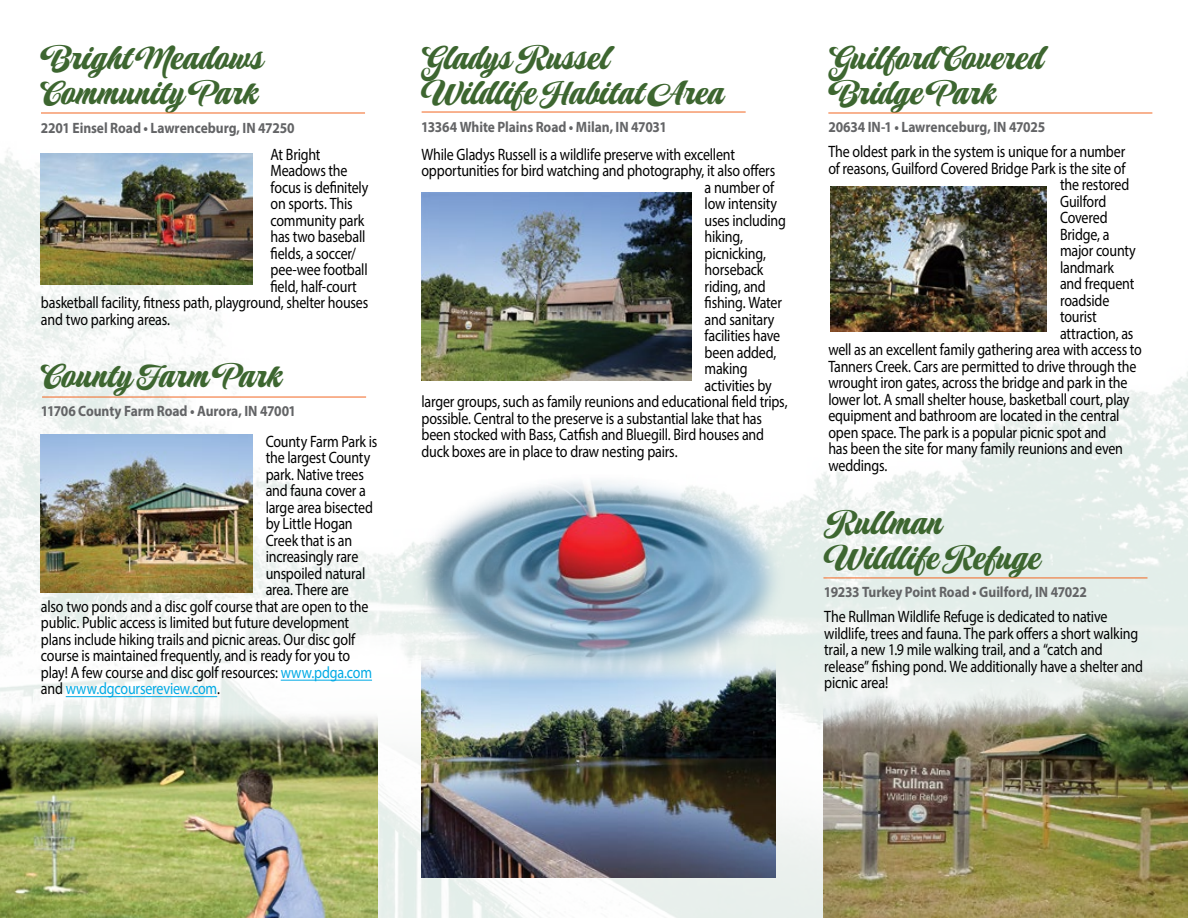
<style>
.page{position:relative;width:1188px;height:918px;background:#fff}
.page>*{position:absolute;margin:0;border:0;box-sizing:border-box;transform-origin:0 0}
.t1{font:37.5px/34.5px "Praise Pro";letter-spacing:-.005em;color:#3d6630}
.t2{font:16.5px/16.5px "Myriad Pro";letter-spacing:-.015em;color:#000;scale:.85 1}
.t3{font:16.5px "Myriad Pro";letter-spacing:-.01em;color:#00aae5;scale:.85 1}
.t4{font:700 15px "Myriad Pro";letter-spacing:-.005em;color:#636466;scale:.9 1}
.s1{color:#00aae5}
.s2{color:#000}
</style>
<div class="page">
<img style="left:0;top:150px;width:1188px;height:768px">
<img style="left:421px;top:706px;width:354px;height:171px">
<img style="left:41px;top:153px;width:212px;height:131px">
<img style="left:823px;top:656px;width:365px;height:262px">
<img style="left:831px;top:187px;width:216px;height:145px">
<hr style="left:41px;top:113px;width:324px;height:1px;background:#f26722">
<hr style="left:281px;top:680px;width:91px;height:1px;background:#00aae5">
<hr style="left:66px;top:696px;width:151px;height:1px;background:#00aae5">
<img style="left:40px;top:435px;width:212px;height:157px">
<hr style="left:42px;top:397px;width:324px;height:1px;background:#f26722">
<hr style="left:828px;top:113px;width:324px;height:1px;background:#f26722">
<hr style="left:823px;top:578px;width:324px;height:1px;background:#f26722">
<hr style="left:422px;top:112px;width:324px;height:1px;background:#f26722">
<img style="left:0;top:711px;width:378px;height:207px">
<img style="left:421px;top:193px;width:270px;height:187px">
<img style="left:391px;top:451px;width:432px;height:255px">
<img style="left:499px;top:500px;width:216px;height:145px">
<h1 class="t1" style="left:41px;top:45px;width:223px">Bright Meadows<br>Community Park</h1>
<h1 class="t1" style="left:421px;top:45px;width:303px">Gladys Russel<br>Wildlife Habitat Area</h1>
<p class="t4" style="left:421px;top:117px;width:275px">13364 White Plains Road • Milan, IN 47031</p>
<p class="t2" style="left:270px;top:146px;width:60px">At Bright</p>
<p class="t2" style="left:270px;top:162px;width:92px">Meadows the</p>
<p class="t2" style="left:270px;top:179px;width:117px">focus is definitely</p>
<p class="t2" style="left:270px;top:195px;width:98px">on sports. This</p>
<p class="t2" style="left:270px;top:212px;width:112px">community park</p>
<p class="t2" style="left:270px;top:228px;width:113px">has two baseball</p>
<p class="t2" style="left:270px;top:245px;width:102px">fields, a soccer/</p>
<p class="t2" style="left:270px;top:261px;width:116px">pee-wee football</p>
<p class="t2" style="left:270px;top:278px;width:103px">field, half-court</p>
<p class="t2" style="left:41px;top:294px;width:387px">basketball facility, fitness path, playground, shelter houses</p>
<p class="t2" style="left:41px;top:311px;width:153px">and two parking areas.</p>
<p class="t4" style="left:41px;top:118px;width:283px">2201 Einsel Road • Lawrenceburg, IN 47250</p>
<p class="t2" style="left:421px;top:146px;width:370px">While Gladys Russell is a wildlife preserve with excellent</p>
<p class="t2" style="left:421px;top:162px;width:418px">opportunities for bird watching and photography, it also offers</p>
<p class="t2" style="left:705px;top:179px;width:83px">a number of</p>
<p class="t2" style="left:705px;top:195px;width:87px">low intensity</p>
<p class="t2" style="left:705px;top:212px;width:97px">uses including</p>
<p class="t2" style="left:705px;top:228px;width:47px">hiking,</p>
<p class="t2" style="left:705px;top:245px;width:74px">picnicking,</p>
<p class="t2" style="left:705px;top:261px;width:71px">horseback</p>
<p class="t2" style="left:705px;top:278px;width:73px">riding, and</p>
<p class="t2" style="left:705px;top:294px;width:93px">fishing. Water</p>
<p class="t2" style="left:705px;top:311px;width:84px">and sanitary</p>
<p class="t2" style="left:705px;top:327px;width:90px">facilities have</p>
<p class="t2" style="left:705px;top:344px;width:86px">been added,</p>
<p class="t2" style="left:705px;top:360px;width:52px">making</p>
<p class="t2" style="left:705px;top:377px;width:80px">activities by</p>
<p class="t2" style="left:421px;top:393px;width:432px">larger groups, such as family reunions and educational field trips,</p>
<p class="t2" style="left:421px;top:410px;width:402px">possible. Central to the preserve is a substantial lake that has</p>
<p class="t2" style="left:421px;top:426px;width:405px">been stocked with Bass, Catfish and Bluegill. Bird houses and</p>
<p class="t2" style="left:421px;top:443px;width:303px">duck boxes are in place to draw nesting pairs.</p>
<h1 class="t1" style="left:41px;top:363px;width:241px">County Farm Park</h1>
<p class="t4" style="left:41px;top:401px;width:285px">11706 County Farm Road • Aurora, IN 47001</p>
<p class="t2" style="left:266px;top:433px;width:133px">County Farm Park is</p>
<p class="t2" style="left:266px;top:449px;width:125px">the largest County</p>
<p class="t2" style="left:266px;top:466px;width:117px">park. Native trees</p>
<p class="t2" style="left:266px;top:482px;width:120px">and fauna cover a</p>
<p class="t2" style="left:266px;top:499px;width:128px">large area bisected</p>
<p class="t2" style="left:266px;top:515px;width:104px">by Little Hogan</p>
<p class="t2" style="left:266px;top:532px;width:103px">Creek that is an</p>
<p class="t2" style="left:266px;top:548px;width:111px">increasingly rare</p>
<p class="t2" style="left:266px;top:565px;width:119px">unspoiled natural</p>
<p class="t2" style="left:266px;top:581px;width:99px">area. There are</p>
<p class="t2" style="left:41px;top:598px;width:387px">also two ponds and a disc golf course that are open to the</p>
<p class="t2" style="left:41px;top:614px;width:364px">public. Public access is limited but future development</p>
<p class="t2" style="left:41px;top:631px;width:371px">plans include hiking trails and picnic areas. Our disc golf</p>
<p class="t2" style="left:41px;top:647px;width:365px">course is maintained frequently, and is ready for you to</p>
<p class="t2" style="left:41px;top:664px;width:391px">play! A few course and disc golf resources: <span class="s1">www.pdga.com</span></p>
<p class="t3" style="left:41px;top:679px;width:212px"><span class="s2">and</span> www.dgcoursereview.com<span class="s2">.</span></p>
<h1 class="t1" style="left:828px;top:45px;width:215px">Guilford Covered<br>Bridge Park</h1>
<p class="t4" style="left:828px;top:117px;width:242px">20634 IN-1 • Lawrenceburg, IN 47025</p>
<p class="t2" style="left:828px;top:143px;width:351px">The oldest park in the system is unique for a number</p>
<p class="t2" style="left:828px;top:160px;width:351px">of reasons, Guilford Covered Bridge Park is the site of</p>
<p class="t2" style="left:1060px;top:176px;width:83px">the restored</p>
<p class="t2" style="left:1060px;top:193px;width:56px">Guilford</p>
<p class="t2" style="left:1060px;top:209px;width:57px">Covered</p>
<p class="t2" style="left:1060px;top:226px;width:60px">Bridge, a</p>
<p class="t2" style="left:1060px;top:242px;width:91px">major county</p>
<p class="t2" style="left:1060px;top:259px;width:65px">landmark</p>
<p class="t2" style="left:1060px;top:275px;width:89px">and frequent</p>
<p class="t2" style="left:1060px;top:292px;width:60px">roadside</p>
<p class="t2" style="left:1060px;top:308px;width:45px">tourist</p>
<p class="t2" style="left:1060px;top:325px;width:88px">attraction, as</p>
<p class="t2" style="left:828px;top:341px;width:370px">well as an excellent family gathering area with access to</p>
<p class="t2" style="left:828px;top:358px;width:364px">Tanners Creek. Cars are permitted to drive through the</p>
<p class="t2" style="left:828px;top:374px;width:354px">wrought iron gates, across the bridge and park in the</p>
<p class="t2" style="left:828px;top:391px;width:356px">lower lot. A small shelter house, basketball court, play</p>
<p class="t2" style="left:828px;top:407px;width:344px">equipment and bathroom are located in the central</p>
<p class="t2" style="left:828px;top:424px;width:329px">open space. The park is a popular picnic spot and</p>
<p class="t2" style="left:828px;top:440px;width:348px">has been the site for many family reunions and even</p>
<p class="t2" style="left:828px;top:457px;width:71px">weddings.</p>
<h1 class="t1" style="left:824px;top:510px;width:216px">Rullman<br>Wildlife Refuge</h1>
<p class="t4" style="left:824px;top:582px;width:294px">19233 Turkey Point Road • Guilford, IN 47022</p>
<p class="t2" style="left:824px;top:608px;width:377px">The Rullman Wildlife Refuge is dedicated to native wildlife, trees and fauna. The park offers a short walking trail, a new 1.9 mile walking trail, and a “catch and release” fishing pond. We additionally have a shelter and picnic area!</p>
</div>
